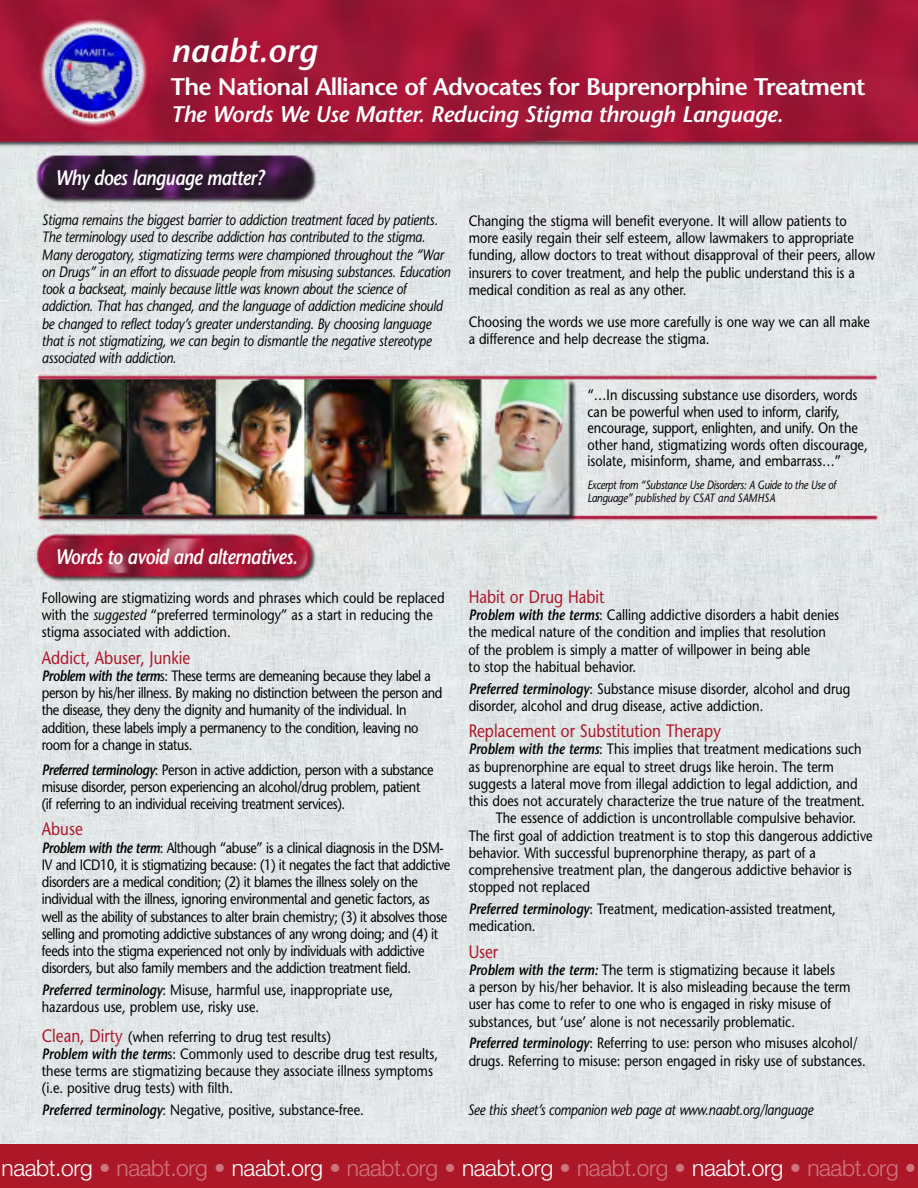
<style>
.page{position:relative;width:918px;height:1188px;background:#fff}
.page>*{position:absolute;margin:0;border:0;box-sizing:border-box;transform-origin:0 0}
.t1{font:italic 600 33px "Stone Sans";color:#fff}
.t2{font:600 24px "Stone Sans";letter-spacing:-.03em;color:#fff}
.t3{font:300 22.8px "Helvetica Neue";letter-spacing:-.015em;color:#ce757e}
.t4{font:italic 600 22.5px "Stone Sans";letter-spacing:-.015em;color:#fff}
.t5{font:italic 600 21px "Stone Sans";letter-spacing:-.03em;color:#fff;scale:.85 1}
.t6{font:18px "Stone Sans";color:#ad1829;scale:.85 1}
.t7{font:15px/17.2px "Stone Sans";color:#000;scale:.85 1}
.t8{font:15px/17.2px "Stone Sans";letter-spacing:-.03em;color:#000;scale:.85 1}
.t9{font:italic 15px/17.2px "Stone Sans";letter-spacing:-.015em;color:#000;scale:.85 1}
.t10{font:italic 12px/13.5px "Stone Sans";letter-spacing:-.03em;color:#000;scale:.85 1}
.s1{font-style:italic}
.s2{font-weight:600;font-style:italic}
.s3{font-size:18px;color:#ad1829}
.s4{color:#fff}
</style>
<div class="page">
<img style="left:0;top:0;width:918px;height:1144px">
<div style="left:0;top:1144px;width:918px;height:44px;background:#ad1829"></div>
<h1 class="t1" style="left:171px;top:37px;width:148px">naabt.org</h1>
<h2 class="t2" style="left:171px;top:77px;width:696px">The National Alliance of Advocates for Buprenorphine Treatment</h2>
<h3 class="t4" style="left:171px;top:106px;width:614px">The Words We Use Matter. Reducing Stigma through Language.</h3>
<h3 class="t5" style="left:55px;top:169px;width:248px">Why does language matter?</h3>
<p class="t9" style="left:42px;top:213px;width:482px">Stigma remains the biggest barrier to addiction treatment faced by patients.<br>The terminology used to describe addiction has contributed to the stigma.<br>Many derogatory, stigmatizing terms were championed throughout the “War on Drugs” in an effort to dissuade people from misusing substances. Education took a backseat, mainly because little was known about the science of addiction. That has changed, and the language of addiction medicine should be changed to reflect today’s greater understanding. By choosing language that is not stigmatizing, we can begin to dismantle the negative stereotype associated with addiction.</p>
<p class="t7" style="left:469px;top:214px;width:479px">Changing the stigma will benefit everyone. It will allow patients to more easily regain their self esteem, allow lawmakers to appropriate funding, allow doctors to treat without disapproval of their peers, allow insurers to cover treatment, and help the public understand this is a medical condition as real as any other.</p>
<p class="t7" style="left:469px;top:315px;width:474px">Choosing the words we use more carefully is one way we can all make a difference and help decrease the stigma.</p>
<h3 class="t5" style="left:55px;top:549px;width:286px">Words to avoid and alternatives.</h3>
<p class="t7" style="left:42px;top:591px;width:475px">Following are stigmatizing words and phrases which could be replaced with the <span class="s1">suggested</span> “preferred terminology” as a start in reducing the stigma associated with addiction.</p>
<p class="t6" style="left:42px;top:651px;width:176px">Addict, Abuser, Junkie</p>
<p class="t8" style="left:42px;top:669px;width:473px"><span class="s2">Problem with the term</span>s: These terms are demeaning because they label a person by his/her illness. By making no distinction between the person and the disease, they deny the dignity and humanity of the individual. In addition, these labels imply a permanency to the condition, leaving no room for a change in status.</p>
<p class="t8" style="left:42px;top:762px;width:463px"><span class="s2">Preferred terminology</span>: Person in active addiction, person with a substance misuse disorder, person experiencing an alcohol/drug problem, patient (if referring to an individual receiving treatment services).</p>
<p class="t6" style="left:42px;top:822px;width:50px">Abuse</p>
<p class="t8" style="left:42px;top:840px;width:482px"><span class="s2">Problem with the term</span>: Although “abuse” is a clinical diagnosis in the DSM-IV and ICD10, it is stigmatizing because: (1) it negates the fact that addictive disorders are a medical condition; (2) it blames the illness solely on the individual with the illness, ignoring environmental and genetic factors, as well as the ability of substances to alter brain chemistry; (3) it absolves those selling and promoting addictive substances of any wrong doing; and (4) it feeds into the stigma experienced not only by individuals with addictive disorders, but also family members and the addiction treatment field.</p>
<p class="t7" style="left:42px;top:983px;width:415px"><span class="s2">Preferred terminology</span>: Misuse, harmful use, inappropriate use, hazardous use, problem use, risky use.</p>
<p class="t7" style="left:42px;top:1029px;width:468px"><span class="s3">Clean, Dirty</span> (when referring to drug test results)<br><span class="s2">Problem with the term</span>s: Commonly used to describe drug test results, these terms are stigmatizing because they associate illness symptoms (i.e. positive drug tests) with filth.</p>
<p class="t7" style="left:42px;top:1103px;width:380px"><span class="s2">Preferred terminology</span>: Negative, positive, substance-free.</p>
<p class="t7" style="left:588px;top:388px;width:331px;line-height:16.5px">“…In discussing substance use disorders, words can be powerful when used to inform, clarify, encourage, support, enlighten, and unify. On the other hand, stigmatizing words often discourage, isolate, misinform, shame, and embarrass…”</p>
<p class="t10" style="left:588px;top:479px;width:294px">Excerpt from “Substance Use Disorders: A Guide to the Use of<br>Language” published by CSAT and SAMHSA</p>
<p class="t6" style="left:469px;top:590px;width:161px">Habit or Drug Habit</p>
<p class="t7" style="left:469px;top:608px;width:437px"><span class="s2">Problem with the terms</span>: Calling addictive disorders a habit denies the medical nature of the condition and implies that resolution of the problem is simply a matter of willpower in being able<br>to stop the habitual behavior.</p>
<p class="t7" style="left:469px;top:681px;width:451px"><span class="s2">Preferred terminology</span>: Substance misuse disorder, alcohol and drug disorder, alcohol and drug disease, active addiction.</p>
<p class="t6" style="left:469px;top:724px;width:298px">Replacement or Substitution Therapy</p>
<p class="t7" style="left:469px;top:742px;width:464px"><span class="s2">Problem with the terms</span>: This implies that treatment medications such</p>
<p class="t7" style="left:469px;top:759px;width:431px">as buprenorphine are equal to street drugs like heroin. The term</p>
<p class="t7" style="left:469px;top:777px;width:459px">suggests a lateral move from illegal addiction to legal addiction, and</p>
<p class="t7" style="left:469px;top:794px;width:468px">this does not accurately characterize the true nature of the treatment.</p>
<p class="t7" style="left:496px;top:811px;width:426px">The essence of addiction is uncontrollable compulsive behavior.</p>
<p class="t7" style="left:469px;top:828px;width:477px">The first goal of addiction treatment is to stop this dangerous addictive</p>
<p class="t7" style="left:469px;top:846px;width:410px">behavior. With successful buprenorphine therapy, as part of a</p>
<p class="t7" style="left:469px;top:863px;width:452px">comprehensive treatment plan, the dangerous addictive behavior is</p>
<p class="t7" style="left:469px;top:880px;width:144px">stopped not replaced</p>
<p class="t7" style="left:469px;top:902px;width:434px"><span class="s2">Preferred terminology</span>: Treatment, medication-assisted treatment, medication.</p>
<p class="t6" style="left:469px;top:945px;width:36px">User</p>
<p class="t7" style="left:469px;top:963px;width:451px"><span class="s2">Problem with the term:</span> The term is stigmatizing because it labels<br>a person by his/her behavior. It is also misleading because the term user has come to refer to one who is engaged in risky misuse of substances, but ‘use’ alone is not necessarily problematic.</p>
<p class="t7" style="left:469px;top:1036px;width:469px"><span class="s2">Preferred terminology</span>: Referring to use: person who misuses alcohol/ drugs. Referring to misuse: person engaged in risky use of substances.</p>
<p class="t9" style="left:468px;top:1102px;width:408px">See this sheet’s companion web page at www.naabt.org/language</p>
<h3 class="t3" style="left:2px;top:1154px;width:916px"><span class="s4">naabt.org</span> • naabt.org • <span class="s4">naabt.org</span> • naabt.org • <span class="s4">naabt.org</span> • naabt.org • <span class="s4">naabt.org</span> • naabt.org •</h3>
</div>
